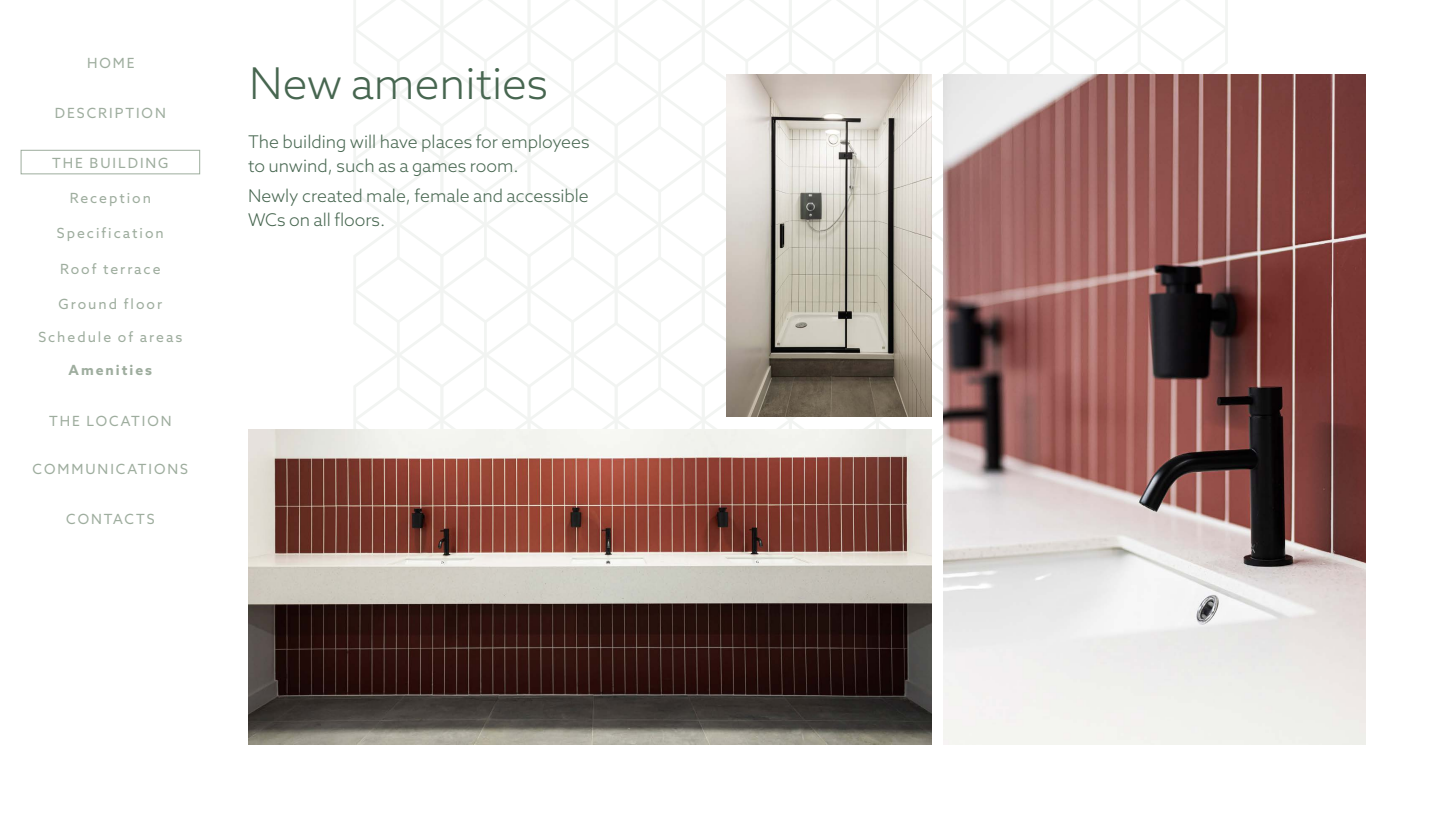
<style>
.page{position:relative;width:1440px;height:819px;background:#fff}
.page>*{position:absolute;margin:0;border:0;box-sizing:border-box;transform-origin:0 0}
.Main_titles{font:300 43.75px "Azo Sans";color:#476650}
.Large_paragraph{font:300 17.5px/24.5px "Azo Sans";color:#476650}
.t1{font:14px "Azo Sans";letter-spacing:.14em;color:#9ead9e}
.t2{font:700 14px "Azo Sans";letter-spacing:.14em;color:#9ead9e}
</style>
<div class="page">
<svg style="left:354px;top:0;width:874px;height:488px"></svg>
<div style="left:21px;top:150px;width:179px;height:24px;border:1px solid #9ead9e"></div>
<img style="left:726px;top:74px;width:205px;height:342px">
<img style="left:943px;top:74px;width:422px;height:670px">
<img style="left:248px;top:429px;width:683px;height:315px">
<p class="t1" style="left:87px;top:54px;width:49px">HOME</p>
<p class="t1" style="left:55px;top:104px;width:112px">DESCRIPTION</p>
<p class="t1" style="left:52px;top:153px;width:118px">THE BUILDING</p>
<p class="t1" style="left:70px;top:189px;width:83px">Reception</p>
<p class="t1" style="left:57px;top:224px;width:108px">Specification</p>
<p class="t1" style="left:60px;top:259px;width:102px">Roof terrace</p>
<p class="t1" style="left:59px;top:295px;width:105px">Ground floor</p>
<p class="t1" style="left:38px;top:328px;width:146px">Schedule of areas</p>
<p class="t2" style="left:69px;top:360px;width:85px">Amenities</p>
<p class="t1" style="left:49px;top:412px;width:124px">THE LOCATION</p>
<p class="t1" style="left:33px;top:460px;width:157px">COMMUNICATIONS</p>
<p class="t1" style="left:66px;top:510px;width:90px">CONTACTS</p>
<p class="Main_titles" style="left:249px;top:55px;width:300px">New amenities</p>
<p class="Large_paragraph" style="left:248px;top:129px;width:343px">The building will have places for employees to unwind, such as a games room.</p>
<p class="Large_paragraph" style="left:248px;top:183px;width:342px">Newly created male, female and accessible<br>WCs on all floors.</p>
</div>
